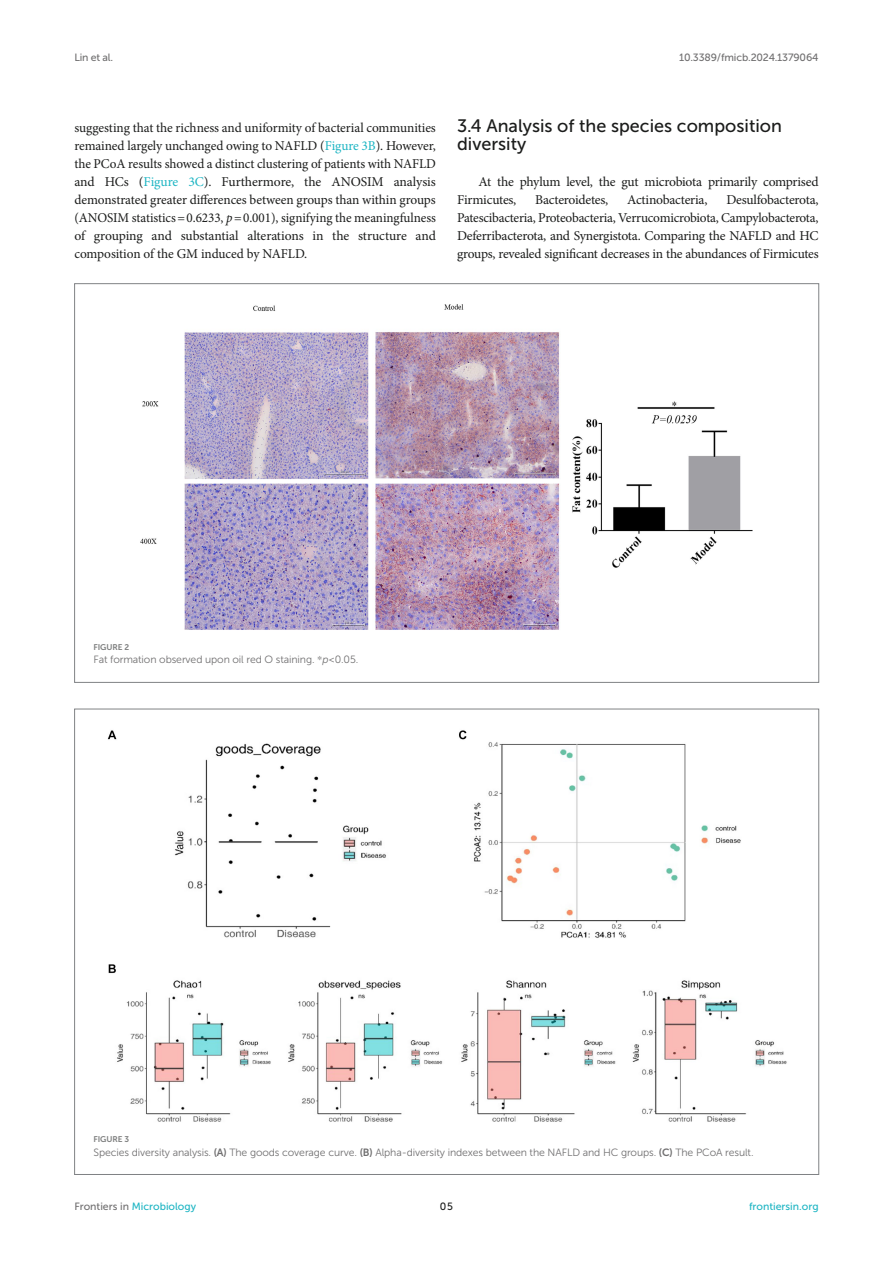
<style>
.page{position:relative;width:893px;height:1263px;background:#fff}
.page>*{position:absolute;margin:0;border:0;box-sizing:border-box;transform-origin:0 0}
.HEAD_2{font:18px/18px "Museo Sans 500";color:#1b1c1b}
.TEXT_FLUSH{font:13.5px/18px "Minion Pro";letter-spacing:-.02em;color:#1b1c1b;text-align:justify}
.FIG_LEG{font:10.5px "Museo Sans 300";letter-spacing:-.01em;color:#706f70}
.t1{font:10.5px "Museo Sans 500";color:#1db5c3}
.t2{font:10.5px "Museo Sans 500";letter-spacing:-.015em;color:#706f70}
.t3{font:10.5px "Museo Sans 500";color:#1b1c1b}
.FIG_HD{font:8.25px "Museo Sans 700";letter-spacing:-.01em;color:#7e7f7f}
.s1{color:#1db5c3}
.s2{font-style:italic}
.s3{font-family:"STIX"}
.s4{font-family:"Museo Sans 700"}
.s5{color:#706f70}
</style>
<div class="page">
<img style="left:140px;top:304px;width:613px;height:326px">
<img style="left:108px;top:730px;width:679px;height:392px">
<p class="t2" style="left:74px;top:51px;width:40px">Lin et al.</p>
<p class="t2" style="left:679px;top:51px;width:141px">10.3389/fmicb.2024.1379064</p>
<p class="TEXT_FLUSH" style="left:74px;top:119px;width:363px">suggesting that the richness and uniformity of bacterial communities remained largely unchanged owing to NAFLD (<span class="s1">Figure 3B</span>). However, the PCoA results showed a distinct clustering of patients with NAFLD and HCs (<span class="s1">Figure 3C</span>). Furthermore, the ANOSIM analysis demonstrated greater differences between groups than within groups (ANOSIM statistics=0.6233, <span class="s2">p</span>=0.001), signifying the meaningfulness of grouping and substantial alterations in the structure and composition of the GM induced by NAFLD.</p>
<p class="HEAD_2" style="left:457px;top:117px;width:326px">3.4 Analysis of the species composition diversity</p>
<p class="TEXT_FLUSH" style="left:457px;top:173px;width:363px;text-indent:21px">At the phylum level, the gut microbiota primarily comprised<br>Firmicutes,</p>
<p class="TEXT_FLUSH" style="left:457px;top:191px;width:363px;text-indent:269px">Desulfobacterota, Patescibacteria, Proteobacteria, Verrucomicrobiota, Campylobacterota, Deferribacterota, and Synergistota. Comparing the NAFLD and HC groups, revealed significant decreases in the abundances of Firmicutes</p>
<p class="TEXT_FLUSH" style="left:535px;top:191px;width:74px">Bacteroidetes,</p>
<p class="TEXT_FLUSH" style="left:627px;top:191px;width:82px">Actinobacteria,</p>
<p class="FIG_HD" style="left:94px;top:642px;width:37px">FIGURE 2</p>
<p class="FIG_LEG" style="left:94px;top:654px;width:266px">Fat formation observed upon oil red O staining. <span class="s3">*</span><span class="s2">p</span> &lt; 0.05.</p>
<p class="FIG_HD" style="left:94px;top:1134px;width:37px">FIGURE 3</p>
<p class="FIG_LEG" style="left:94px;top:1146px;width:662px">Species diversity analysis. <span class="s4">(A)</span> The goods coverage curve. <span class="s4">(B)</span> Alpha-diversity indexes between the NAFLD and HC groups. <span class="s4">(C)</span> The PCoA result.</p>
<p class="t1" style="left:74px;top:1200px;width:123px"><span class="s5">Frontiers in</span> Microbiology</p>
<p class="t3" style="left:440px;top:1200px;width:14px">05</p>
<p class="t1" style="left:749px;top:1200px;width:71px">frontiersin.org</p>
</div>
